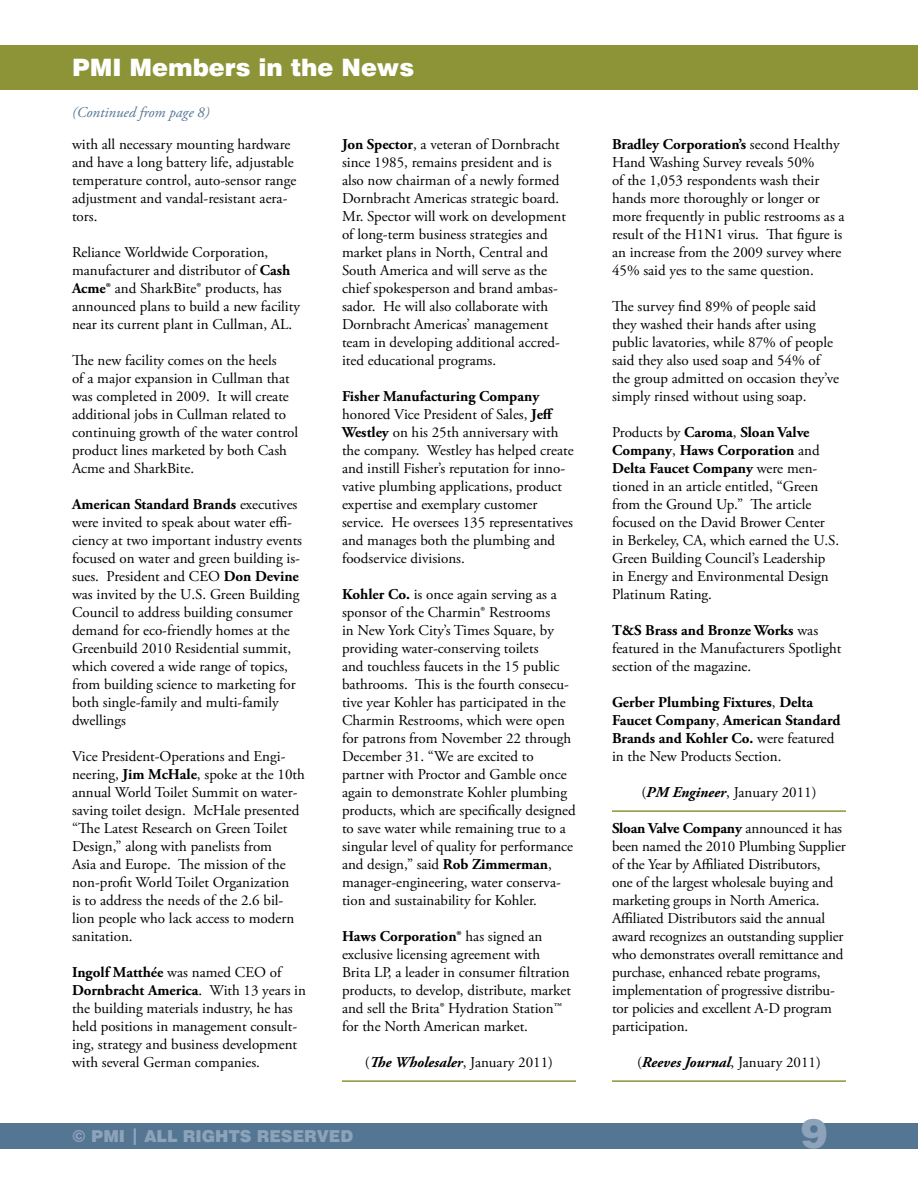
<style>
.page{position:relative;width:918px;height:1188px;background:#fff}
.page>*{position:absolute;margin:0;border:0;box-sizing:border-box;transform-origin:0 0}
.t1{font:900 40.5px "Swiss 721 BT";color:#8da3ba}
.t2{font:900 24px "Swiss 721 BT";color:#fff}
.t3{font:900 16.5px "Swiss 721 BT";color:#8da3ba}
.t4{font:15px/18px "Adobe Garamond Pro";color:#000}
.t5{font:700 15px/18px "Adobe Garamond Pro";color:#000}
.t6{font:italic 15px "Adobe Garamond Pro";color:#547693}
.s1{font-weight:700}
.s2{font-weight:700;font-style:italic}
.s3{font-weight:400}
</style>
<div class="page">
<div style="left:0;top:45px;width:918px;height:45px;background:#8d9438"></div>
<div style="left:0;top:1123px;width:918px;height:25px;background:#547693"></div>
<hr style="left:342px;top:1080px;width:234px;height:2px;background:#8d9438">
<hr style="left:612px;top:810px;width:234px;height:2px;background:#8d9438">
<hr style="left:612px;top:1080px;width:234px;height:2px;background:#8d9438">
<h2 class="t2" style="left:72px;top:53px;width:344px">PMI Members in the News</h2>
<p class="t6" style="left:72px;top:104px;width:139px">(Continued from page 8)</p>
<p class="t4" style="left:72px;top:136px;width:226px">with all necessary mounting hardware and have a long battery life, adjustable temperature control, auto-sensor range adjustment and vandal-resistant aera&shy;tors.</p>
<p class="t4" style="left:72px;top:244px;width:229px">Reliance Worldwide Corporation, manufacturer and distributor of <span class="s1">Cash Acme®</span> and SharkBite® products, has announced plans to build a new facility near its current plant in Cullman, AL.</p>
<p class="t4" style="left:72px;top:352px;width:228px">The new facility comes on the heels<br>of a major expansion in Cullman that was completed in 2009. It will create additional jobs in Cullman related to continuing growth of the water control product lines marketed by both Cash Acme and SharkBite.</p>
<p class="t4" style="left:72px;top:496px;width:232px"><span class="s1">American Standard Brands</span> executives were invited to speak about water effi&shy;ciency at two important industry events focused on water and green building is&shy;sues. President and CEO <span class="s1">Don Devine </span>was invited by the U.S. Green Building Council to address building consumer demand for eco-friendly homes at the Greenbuild 2010 Residential summit, which covered a wide range of topics, from building science to marketing for both single-family and multi-family dwellings</p>
<p class="t4" style="left:72px;top:748px;width:234px">Vice President-Operations and Engi&shy;neering, <span class="s1">Jim McHale</span>, spoke at the 10th annual World Toilet Summit on water&shy;saving toilet design. McHale presented “The Latest Research on Green Toilet Design,” along with panelists from<br>Asia and Europe. The mission of the non-profit World Toilet Organization<br>is to address the needs of the 2.6 bil&shy;lion people who lack access to modern sanitation.</p>
<p class="t4" style="left:72px;top:964px;width:235px"><span class="s1">Ingolf Matthée</span> was named CEO of <span class="s1">Dornbracht America</span>. With 13 years in the building materials industry, he has held positions in management consult&shy;ing, strategy and business development with several German companies.</p>
<p class="t4" style="left:342px;top:136px;width:226px"><span class="s1">Jon Spector</span>, a veteran of Dornbracht since 1985, remains president and is also now chairman of a newly formed Dornbracht Americas strategic board.<br>Mr. Spector will work on development of long-term business strategies and market plans in North, Central and South America and will serve as the chief spokesperson and brand ambas&shy;sador. He will also collaborate with Dornbracht Americas’ management team in developing additional accred&shy;ited educational programs.</p>
<p class="t4" style="left:342px;top:388px;width:233px"><span class="s1">Fisher Manufacturing Company </span>honored Vice President of Sales, <span class="s1">Jeff Westley</span> on his 25th anniversary with the company. Westley has helped create and instill Fisher’s reputation for inno&shy;vative plumbing applications, product expertise and exemplary customer service. He oversees 135 representatives and manages both the plumbing and foodservice divisions.</p>
<p class="t4" style="left:342px;top:586px;width:235px"><span class="s1">Kohler Co.</span> is once again serving as a sponsor of the Charmin® Restrooms<br>in New York City’s Times Square, by providing water-conserving toilets<br>and touchless faucets in the 15 public bathrooms. This is the fourth consecu&shy;tive year Kohler has participated in the Charmin Restrooms, which were open for patrons from November 22 through December 31. “We are excited to partner with Proctor and Gamble once again to demonstrate Kohler plumbing products, which are specifically designed to save water while remaining true to a singular level of quality for performance and design,” said <span class="s1">Rob Zimmerman</span>, manager-engineering, water conserva&shy;tion and sustainability for Kohler.</p>
<p class="t4" style="left:342px;top:928px;width:230px"><span class="s1">Haws Corporation®</span> has signed an exclusive licensing agreement with Brita LP, a leader in consumer filtration products, to develop, distribute, market and sell the Brita® Hydration Station™ for the North American market.</p>
<p class="t4" style="left:365px;top:1054px;width:190px">(<span class="s2">The Wholesaler</span>, January 2011)</p>
<p class="t4" style="left:612px;top:136px;width:234px"><span class="s1">Bradley Corporation’s</span> second Healthy Hand Washing Survey reveals 50%<br>of the 1,053 respondents wash their hands more thoroughly or longer or more frequently in public restrooms as a result of the H1N1 virus. That figure is an increase from the 2009 survey where 45% said yes to the same question.</p>
<p class="t4" style="left:612px;top:298px;width:229px">The survey find 89% of people said they washed their hands after using public lavatories, while 87% of people said they also used soap and 54% of the group admitted on occasion they’ve simply rinsed without using soap.</p>
<p class="t4" style="left:612px;top:424px;width:229px">Products by <span class="s1">Caroma</span>, <span class="s1">Sloan Valve<br>Company</span>, <span class="s1">Haws Corporation</span> and<br><span class="s1">Delta Faucet Company</span> were men&shy;tioned in an article entitled, “Green from the Ground Up.” The article focused on the David Brower Center in Berkeley, CA, which earned the U.S.<br>Green Building Council’s Leadership in Energy and Environmental Design<br>Platinum Rating.</p>
<p class="t4" style="left:612px;top:622px;width:231px"><span class="s1">T&amp;S Brass and Bronze Works</span> was featured in the Manufacturers Spotlight section of the magazine.</p>
<p class="t5" style="left:612px;top:693px;width:230px">Gerber Plumbing Fixtures<span class="s3">,</span> Delta Faucet Company<span class="s3">,</span> American Standard Brands and Kohler Co. <span class="s3">were featured in the New Products Section.</span></p>
<p class="t4" style="left:642px;top:784px;width:176px">(<span class="s2">PM Engineer</span>, January 2011)</p>
<p class="t4" style="left:612px;top:820px;width:235px"><span class="s1">Sloan Valve Company</span> announced it has been named the 2010 Plumbing Supplier of the Year by Affiliated Distributors,<br>one of the largest wholesale buying and marketing groups in North America.<br>Affiliated Distributors said the annual award recognizes an outstanding supplier who demonstrates overall remittance and purchase, enhanced rebate programs, implementation of progressive distribu&shy;tor policies and excellent A-D program participation.</p>
<p class="t4" style="left:637px;top:1054px;width:185px">(<span class="s2">Reeves Journal</span>, January 2011)</p>
<p class="t3" style="left:72px;top:1126px;width:123px">© PMI | All rig</p>
<p class="t3" style="left:215px;top:1126px;width:140px">hts reserved</p>
<h1 class="t1" style="left:801px;top:1109px;width:28px">9</h1>
</div>
